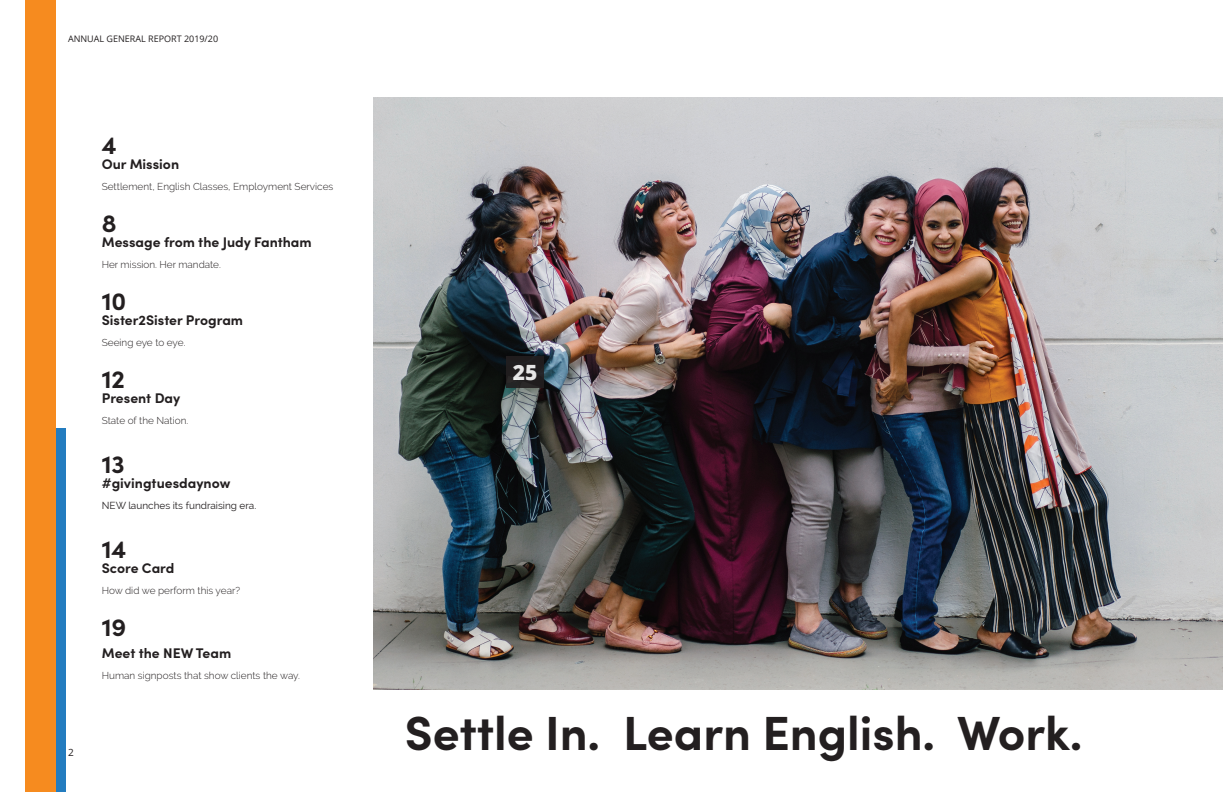
<style>
.page{position:relative;width:1224px;height:792px;background:#fff}
.page>*{position:absolute;margin:0;border:0;box-sizing:border-box;transform-origin:0 0}
.t1{font:700 48px "Sofia Pro";color:#231f20}
.t2{font:700 25px "Sofia Pro";color:#231f20}
.t3{font:800 21px "Open Sans";color:#fff}
.t4{font:700 14px "Sofia Pro";color:#231f20}
.t5{font:300 10px "Raleway";color:#231f20}
.t6{font:10px "Raleway";color:#231f20}
.t7{font:10px "Open Sans";color:#231f20}
.t8{font:9px "Open Sans";color:#231f20}
</style>
<div class="page">
<img style="left:373px;top:97px;width:850px;height:593px">
<div style="left:44px;top:428px;width:22px;height:364px;background:#237cbf"></div>
<div style="left:26px;top:0;width:30px;height:792px;background:#f68b1f"></div>
<div style="left:506px;top:356px;width:38px;height:31px;background:#231f20"></div>
<p class="t8" style="left:68px;top:33px;width:152px">ANNUAL GENERAL REPORT 2019/20</p>
<p class="t7" style="left:68px;top:745px;width:7px">2</p>
<h2 class="t2" style="left:102px;top:126px;width:16px">4</h2>
<h3 class="t4" style="left:102px;top:153px;width:79px">Our Mission</h3>
<p class="t5" style="left:102px;top:180px;width:233px">Settlement, English Classes, Employment Services</p>
<h2 class="t2" style="left:102px;top:204px;width:16px">8</h2>
<h3 class="t4" style="left:102px;top:231px;width:211px">Message from the Judy Fantham</h3>
<p class="t5" style="left:102px;top:258px;width:121px">Her mission. Her mandate.</p>
<h2 class="t2" style="left:102px;top:282px;width:26px">10</h2>
<h3 class="t4" style="left:102px;top:309px;width:143px">Sister2Sister Program</h3>
<p class="t5" style="left:102px;top:336px;width:85px">Seeing eye to eye.</p>
<h2 class="t2" style="left:102px;top:360px;width:25px">12</h2>
<h3 class="t4" style="left:102px;top:387px;width:80px">Present Day</h3>
<p class="t5" style="left:102px;top:414px;width:88px">State of the Nation.</p>
<h2 class="t2" style="left:102px;top:445px;width:25px">13</h2>
<h3 class="t4" style="left:102px;top:472px;width:130px">#givingtuesdaynow</h3>
<p class="t6" style="left:102px;top:499px;width:156px">NEW launches its fundraising era.</p>
<h2 class="t2" style="left:102px;top:530px;width:26px">14</h2>
<h3 class="t4" style="left:102px;top:557px;width:74px">Score Card</h3>
<p class="t5" style="left:102px;top:584px;width:140px">How did we perform this year?</p>
<h2 class="t2" style="left:102px;top:608px;width:26px">19</h2>
<h3 class="t4" style="left:102px;top:642px;width:131px">Meet the NEW Team</h3>
<p class="t5" style="left:102px;top:669px;width:200px">Human signposts that show clients the way.</p>
<h3 class="t3" style="left:513px;top:356px;width:26px">25</h3>
<h1 class="t1" style="left:405px;top:696px;width:679px">Settle In. Learn English. Work.</h1>
</div>
